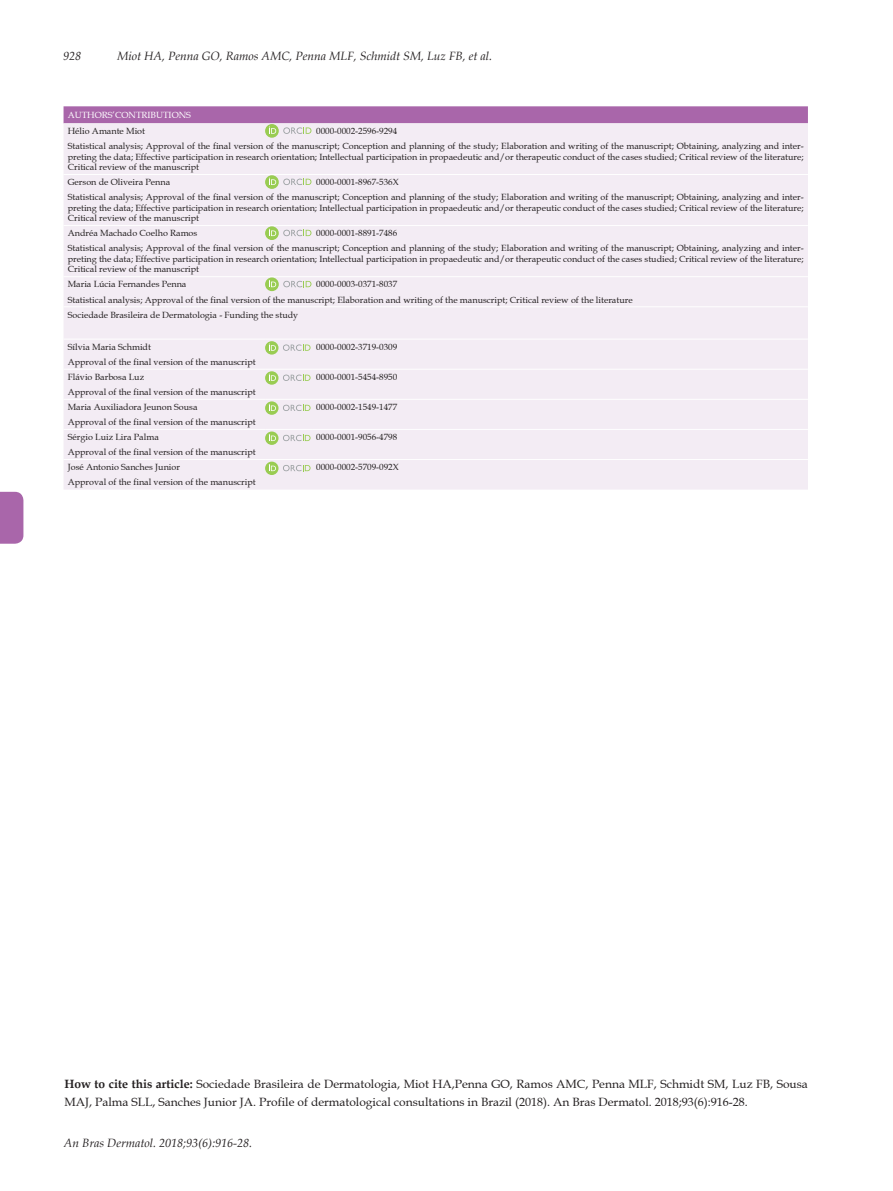
<style>
.page{position:relative;width:893px;height:1191px;background:#fff}
.page>*{position:absolute;margin:0;border:0;box-sizing:border-box;transform-origin:0 0}
.miolo{font:12px/18px "Book Antiqua";color:#231f20}
.t1{font:italic 12px "Book Antiqua";color:#231f20}
.ABD-ING_-_2016{font:9px/10.5px "Book Antiqua";color:#231f20;text-align:justify}
.ABD-ING_-_2016-2{font:9px "Book Antiqua";color:#fff}
.s1{font-weight:700}
</style>
<div class="page">
<svg style="left:0;top:492px;width:23px;height:52px"></svg>
<div style="left:64px;top:134px;width:744px;height:355px;background:#f3ecf4"></div>
<hr style="left:64px;top:174px;width:201px;height:1px;background:#fff">
<hr style="left:265px;top:174px;width:47px;height:1px;background:#fff">
<hr style="left:312px;top:174px;width:496px;height:1px;background:#fff">
<hr style="left:64px;top:225px;width:201px;height:1px;background:#fff">
<hr style="left:265px;top:225px;width:47px;height:1px;background:#fff">
<hr style="left:312px;top:225px;width:496px;height:1px;background:#fff">
<hr style="left:64px;top:276px;width:201px;height:1px;background:#fff">
<hr style="left:265px;top:276px;width:47px;height:1px;background:#fff">
<hr style="left:312px;top:276px;width:496px;height:1px;background:#fff">
<hr style="left:64px;top:306px;width:201px;height:1px;background:#fff">
<hr style="left:265px;top:306px;width:47px;height:1px;background:#fff">
<hr style="left:312px;top:306px;width:496px;height:1px;background:#fff">
<hr style="left:64px;top:339px;width:201px;height:1px;background:#fff">
<hr style="left:265px;top:339px;width:47px;height:1px;background:#fff">
<hr style="left:312px;top:339px;width:496px;height:1px;background:#fff">
<hr style="left:64px;top:369px;width:201px;height:1px;background:#fff">
<hr style="left:265px;top:369px;width:47px;height:1px;background:#fff">
<hr style="left:312px;top:369px;width:496px;height:1px;background:#fff">
<hr style="left:64px;top:399px;width:201px;height:1px;background:#fff">
<hr style="left:265px;top:399px;width:47px;height:1px;background:#fff">
<hr style="left:312px;top:399px;width:496px;height:1px;background:#fff">
<hr style="left:64px;top:429px;width:201px;height:1px;background:#fff">
<hr style="left:265px;top:429px;width:47px;height:1px;background:#fff">
<hr style="left:312px;top:429px;width:496px;height:1px;background:#fff">
<hr style="left:64px;top:459px;width:201px;height:1px;background:#fff">
<hr style="left:265px;top:459px;width:47px;height:1px;background:#fff">
<hr style="left:312px;top:459px;width:496px;height:1px;background:#fff">
<svg style="left:265px;top:124px;width:14px;height:14px"></svg>
<svg style="left:64px;top:106px;width:744px;height:28px;background:#c69bc6"></svg>
<div style="left:265px;top:175px;width:14px;height:14px;background:#99cc52;border-radius:50%"></div>
<svg style="left:283px;top:179px;width:28px;height:6px"></svg>
<svg style="left:269px;top:178px;width:7px;height:7px"></svg>
<div style="left:265px;top:226px;width:14px;height:14px;background:#99cc52;border-radius:50%"></div>
<svg style="left:283px;top:230px;width:28px;height:6px"></svg>
<svg style="left:269px;top:229px;width:7px;height:7px"></svg>
<svg style="left:265px;top:277px;width:14px;height:14px"></svg>
<svg style="left:283px;top:281px;width:28px;height:6px"></svg>
<svg style="left:269px;top:280px;width:7px;height:7px"></svg>
<div style="left:265px;top:341px;width:13px;height:13px;background:#99cc52;border-radius:50%"></div>
<svg style="left:283px;top:344px;width:27px;height:7px"></svg>
<svg style="left:269px;top:343px;width:7px;height:8px"></svg>
<div style="left:265px;top:371px;width:13px;height:13px;background:#99cc52;border-radius:50%"></div>
<svg style="left:283px;top:374px;width:27px;height:7px"></svg>
<svg style="left:269px;top:374px;width:7px;height:7px"></svg>
<div style="left:265px;top:401px;width:13px;height:13px;background:#99cc52;border-radius:50%"></div>
<svg style="left:283px;top:405px;width:27px;height:6px"></svg>
<svg style="left:269px;top:404px;width:7px;height:7px"></svg>
<div style="left:265px;top:431px;width:13px;height:13px;background:#99cc52;border-radius:50%"></div>
<svg style="left:283px;top:435px;width:27px;height:6px"></svg>
<svg style="left:269px;top:434px;width:7px;height:7px"></svg>
<svg style="left:265px;top:461px;width:13px;height:13px"></svg>
<svg style="left:283px;top:465px;width:27px;height:6px"></svg>
<svg style="left:269px;top:464px;width:7px;height:7px"></svg>
<p class="t1" style="left:63px;top:47px;width:19px">928</p>
<p class="t1" style="left:117px;top:47px;width:376px">Miot HA, Penna GO, Ramos AMC, Penna MLF, Schmidt SM, Luz FB, et al.</p>
<p class="ABD-ING_-_2016-2" style="left:68px;top:109px;width:125px">AUTHORS’CONTRIBUTIONS</p>
<p class="ABD-ING_-_2016" style="left:68px;top:126px;width:79px">Hélio Amante Miot</p>
<p class="ABD-ING_-_2016" style="left:316px;top:126px;width:82px">0000-0002-2596-9294</p>
<p class="ABD-ING_-_2016" style="left:68px;top:141px;width:737px">Statistical analysis; Approval of the final version of the manuscript; Conception and planning of the study; Elaboration and writing of the manuscript; Obtaining, analyzing and inter&shy;preting the data; Effective participation in research orientation; Intellectual participation in propaedeutic and/or therapeutic conduct of the cases studied; Critical review of the literature; Critical review of the manuscript</p>
<p class="ABD-ING_-_2016" style="left:68px;top:177px;width:104px">Gerson de Oliveira Penna</p>
<p class="ABD-ING_-_2016" style="left:316px;top:177px;width:84px">0000-0001-8967-536X</p>
<p class="ABD-ING_-_2016" style="left:68px;top:192px;width:737px">Statistical analysis; Approval of the final version of the manuscript; Conception and planning of the study; Elaboration and writing of the manuscript; Obtaining, analyzing and inter&shy;preting the data; Effective participation in research orientation; Intellectual participation in propaedeutic and/or therapeutic conduct of the cases studied; Critical review of the literature; Critical review of the manuscript</p>
<p class="ABD-ING_-_2016" style="left:68px;top:228px;width:131px">Andréa Machado Coelho Ramos</p>
<p class="ABD-ING_-_2016" style="left:316px;top:228px;width:82px">0000-0001-8891-7486</p>
<p class="ABD-ING_-_2016" style="left:68px;top:243px;width:737px">Statistical analysis; Approval of the final version of the manuscript; Conception and planning of the study; Elaboration and writing of the manuscript; Obtaining, analyzing and inter&shy;preting the data; Effective participation in research orientation; Intellectual participation in propaedeutic and/or therapeutic conduct of the cases studied; Critical review of the literature; Critical review of the manuscript</p>
<p class="ABD-ING_-_2016" style="left:68px;top:279px;width:120px">Maria Lúcia Fernandes Penna</p>
<p class="ABD-ING_-_2016" style="left:316px;top:279px;width:82px">0000-0003-0371-8037</p>
<p class="ABD-ING_-_2016" style="left:68px;top:294px;width:566px">Statistical analysis; Approval of the final version of the manuscript; Elaboration and writing of the manuscript; Critical review of the literature</p>
<p class="ABD-ING_-_2016" style="left:68px;top:309px;width:232px">Sociedade Brasileira de Dermatologia - Funding the study</p>
<p class="ABD-ING_-_2016" style="left:68px;top:341px;width:85px">Sílvia Maria Schmidt</p>
<p class="ABD-ING_-_2016" style="left:316px;top:341px;width:82px">0000-0002-3719-0309</p>
<p class="ABD-ING_-_2016" style="left:68px;top:357px;width:189px">Approval of the final version of the manuscript</p>
<p class="ABD-ING_-_2016" style="left:68px;top:372px;width:78px">Flávio Barbosa Luz</p>
<p class="ABD-ING_-_2016" style="left:316px;top:372px;width:82px">0000-0001-5454-8950</p>
<p class="ABD-ING_-_2016" style="left:68px;top:387px;width:189px">Approval of the final version of the manuscript</p>
<p class="ABD-ING_-_2016" style="left:68px;top:402px;width:131px">Maria Auxiliadora Jeunon Sousa</p>
<p class="ABD-ING_-_2016" style="left:316px;top:402px;width:82px">0000-0002-1549-1477</p>
<p class="ABD-ING_-_2016" style="left:68px;top:417px;width:189px">Approval of the final version of the manuscript</p>
<p class="ABD-ING_-_2016" style="left:68px;top:432px;width:93px">Sérgio Luiz Lira Palma</p>
<p class="ABD-ING_-_2016" style="left:316px;top:432px;width:82px">0000-0001-9056-4798</p>
<p class="ABD-ING_-_2016" style="left:68px;top:447px;width:189px">Approval of the final version of the manuscript</p>
<p class="ABD-ING_-_2016" style="left:68px;top:462px;width:114px">José Antonio Sanches Junior</p>
<p class="ABD-ING_-_2016" style="left:316px;top:462px;width:84px">0000-0002-5709-092X</p>
<p class="ABD-ING_-_2016" style="left:68px;top:477px;width:189px">Approval of the final version of the manuscript</p>
<p class="miolo" style="left:64px;top:1074px;width:745px"><span class="s1">How to cite this article:</span> Sociedade Brasileira de Dermatologia, Miot HA,Penna GO, Ramos AMC, Penna MLF, Schmidt SM, Luz FB, Sousa<br>MAJ, Palma SLL, Sanches Junior JA. Profile of dermatological consultations in Brazil (2018). An Bras Dermatol. 2018;93(6):916-28.</p>
<p class="t1" style="left:64px;top:1134px;width:190px">An Bras Dermatol. 2018;93(6):916-28.</p>
</div>
